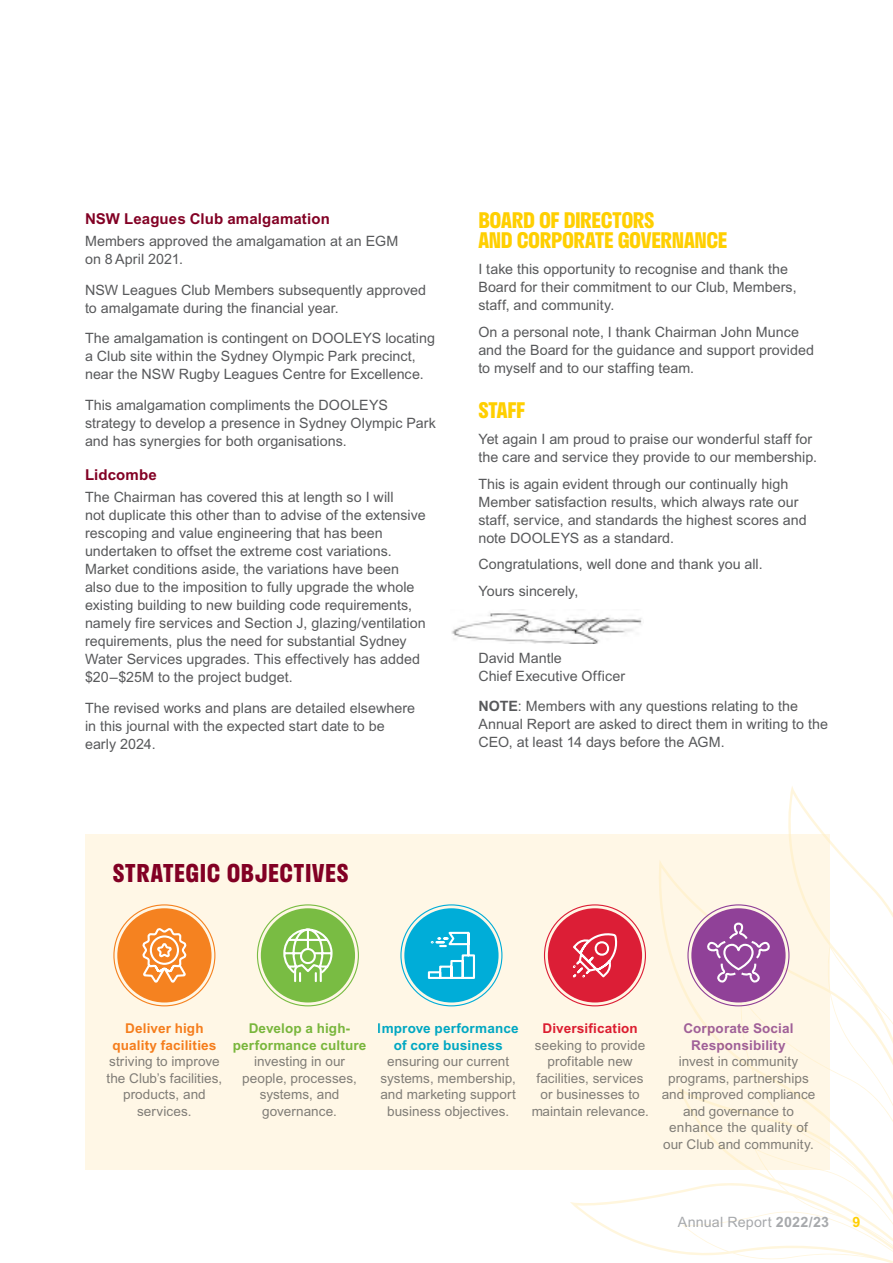
<style>
.page{position:relative;width:893px;height:1263px;background:#fff}
.page>*{position:absolute;margin:0;border:0;box-sizing:border-box;transform-origin:0 0}
.t1{font:700 24px "Stratos";letter-spacing:.03em;color:#820024}
.t2{font:700 21px/19.5px "Stratos";letter-spacing:-.015em;color:#ffcf01}
.t3{font:700 15px "Arial MT Std";letter-spacing:.01em;color:#820024}
.t4{font:14.25px/18px "Arial MT Std";letter-spacing:.005em;color:#58595b}
.t5{font:14.25px "Arial MT Std";letter-spacing:.01em;color:#a7a9ac}
.t6{font:700 14.25px "Arial MT Std";color:#ffcf01}
.t7{font:13.5px/16.5px "Arial MT Std";letter-spacing:.005em;color:#808285;text-align:center}
.t8{font:700 13.5px/16.5px "Arial MT Std";letter-spacing:.01em;color:#00add8;text-align:center}
.t9{font:700 13.5px/16.5px "Arial MT Std";letter-spacing:.01em;color:#79bc43;text-align:center}
.t10{font:700 13.5px/16.5px "Arial MT Std";letter-spacing:.01em;color:#a064a9;text-align:center}
.t11{font:700 13.5px/16.5px "Arial MT Std";letter-spacing:.01em;color:#f58220;text-align:center}
.t12{font:700 13.5px "Arial MT Std";letter-spacing:.015em;color:#dc1e36}
.s1{font-weight:700}
</style>
<div class="page">
<div style="left:85px;top:834px;width:744px;height:335px;background:#fff7e6"></div>
<svg style="left:570px;top:786px;width:323px;height:477px"></svg>
<div style="left:117px;top:908px;width:95px;height:94px;background:#f58220;border-radius:50%"></div>
<svg style="left:140px;top:908px;width:49px;height:94px"></svg>
<div style="left:261px;top:908px;width:94px;height:94px;background:#79bc43;border-radius:50%"></div>
<svg style="left:283px;top:928px;width:50px;height:54px"></svg>
<div style="left:404px;top:908px;width:95px;height:94px;background:#00add8;border-radius:50%"></div>
<svg style="left:427px;top:931px;width:48px;height:48px"></svg>
<div style="left:548px;top:908px;width:94px;height:94px;background:#dc1e36;border-radius:50%"></div>
<svg style="left:572px;top:933px;width:45px;height:45px"></svg>
<div style="left:691px;top:908px;width:95px;height:94px;background:#904198;border-radius:50%"></div>
<svg style="left:705px;top:921px;width:67px;height:62px"></svg>
<img style="left:451px;top:609px;width:191px;height:35px">
<p class="t3" style="left:85px;top:209px;width:246px">NSW Leagues Club amalgamation</p>
<p class="t4" style="left:85px;top:232px;width:315px">Members approved the amalgamation at an EGM on 8 April 2021.</p>
<p class="t4" style="left:85px;top:280px;width:342px">NSW Leagues Club Members subsequently approved to amalgamate during the financial year.</p>
<p class="t4" style="left:85px;top:329px;width:351px">The amalgamation is contingent on DOOLEYS locating a Club site within the Sydney Olympic Park precinct, near the NSW Rugby Leagues Centre for Excellence.</p>
<p class="t4" style="left:85px;top:396px;width:352px">This amalgamation compliments the DOOLEYS strategy to develop a presence in Sydney Olympic Park and has synergies for both organisations.</p>
<p class="t3" style="left:85px;top:465px;width:73px">Lidcombe</p>
<p class="t4" style="left:85px;top:488px;width:342px">The Chairman has covered this at length so I will<br>not duplicate this other than to advise of the extensive rescoping and value engineering that has been undertaken to offset the extreme cost variations.<br>Market conditions aside, the variations have been also due to the imposition to fully upgrade the whole existing building to new building code requirements, namely fire services and Section J, glazing/ventilation requirements, plus the need for substantial Sydney Water Services upgrades. This effectively has added $20–$25M to the project budget.</p>
<p class="t4" style="left:85px;top:698px;width:332px">The revised works and plans are detailed elsewhere in this journal with the expected start date to be early 2024.</p>
<h2 class="t2" style="left:478px;top:210px;width:251px">BOARD OF DIRECTORS<br>AND CORPORATE GOVERNANCE</h2>
<p class="t4" style="left:478px;top:260px;width:320px">I take this opportunity to recognise and thank the<br>Board for their commitment to our Club, Members, staff, and community.</p>
<p class="t4" style="left:478px;top:323px;width:337px">On a personal note, I thank Chairman John Munce and the Board for the guidance and support provided to myself and to our staffing team.</p>
<h2 class="t2" style="left:478px;top:399px;width:48px">STAFF</h2>
<p class="t4" style="left:478px;top:430px;width:340px">Yet again I am proud to praise our wonderful staff for the care and service they provide to our membership.</p>
<p class="t4" style="left:478px;top:475px;width:330px">This is again evident through our continually high Member satisfaction results, which always rate our staff, service, and standards the highest scores and note DOOLEYS as a standard.</p>
<p class="t4" style="left:478px;top:551px;width:286px;line-height:26.5px">Congratulations, well done and thank you all.<br>Yours sincerely,</p>
<p class="t4" style="left:478px;top:648px;width:148px">David Mantle<br>Chief Executive Officer</p>
<p class="t4" style="left:478px;top:697px;width:351px"><span class="s1">NOTE</span>: Members with any questions relating to the<br>Annual Report are asked to direct them in writing to the<br>CEO, at least 14 days before the AGM.</p>
<h1 class="t1" style="left:113px;top:854px;width:237px">STRATEGIC OBJECTIVES</h1>
<p class="t11" style="left:112px;top:1020px;width:106px">Deliver high quality facilities</p>
<p class="t7" style="left:107px;top:1053px;width:117px">striving to improve the Club’s facilities, products, and services.</p>
<p class="t9" style="left:233px;top:1020px;width:135px">Develop a high&shy;performance culture</p>
<p class="t7" style="left:242px;top:1053px;width:116px">investing in our people, processes, systems, and governance.</p>
<p class="t8" style="left:378px;top:1020px;width:142px">Improve performance of core business</p>
<p class="t7" style="left:380px;top:1053px;width:137px">ensuring our current systems, membership, and marketing support business objectives.</p>
<p class="t12" style="left:542px;top:1020px;width:97px">Diversification</p>
<p class="t7" style="left:531px;top:1037px;width:119px">seeking to provide profitable new facilities, services or businesses to maintain relevance.</p>
<p class="t10" style="left:683px;top:1020px;width:112px">Corporate Social<br>Responsibility</p>
<p class="t7" style="left:661px;top:1053px;width:155px">invest in community programs, partnerships and improved compliance and governance to enhance the quality of our Club and community.</p>
<p class="t5" style="left:678px;top:1213px;width:153px">Annual Report <span class="s1">2022/23</span></p>
<p class="t6" style="left:853px;top:1213px;width:9px">9</p>
</div>
